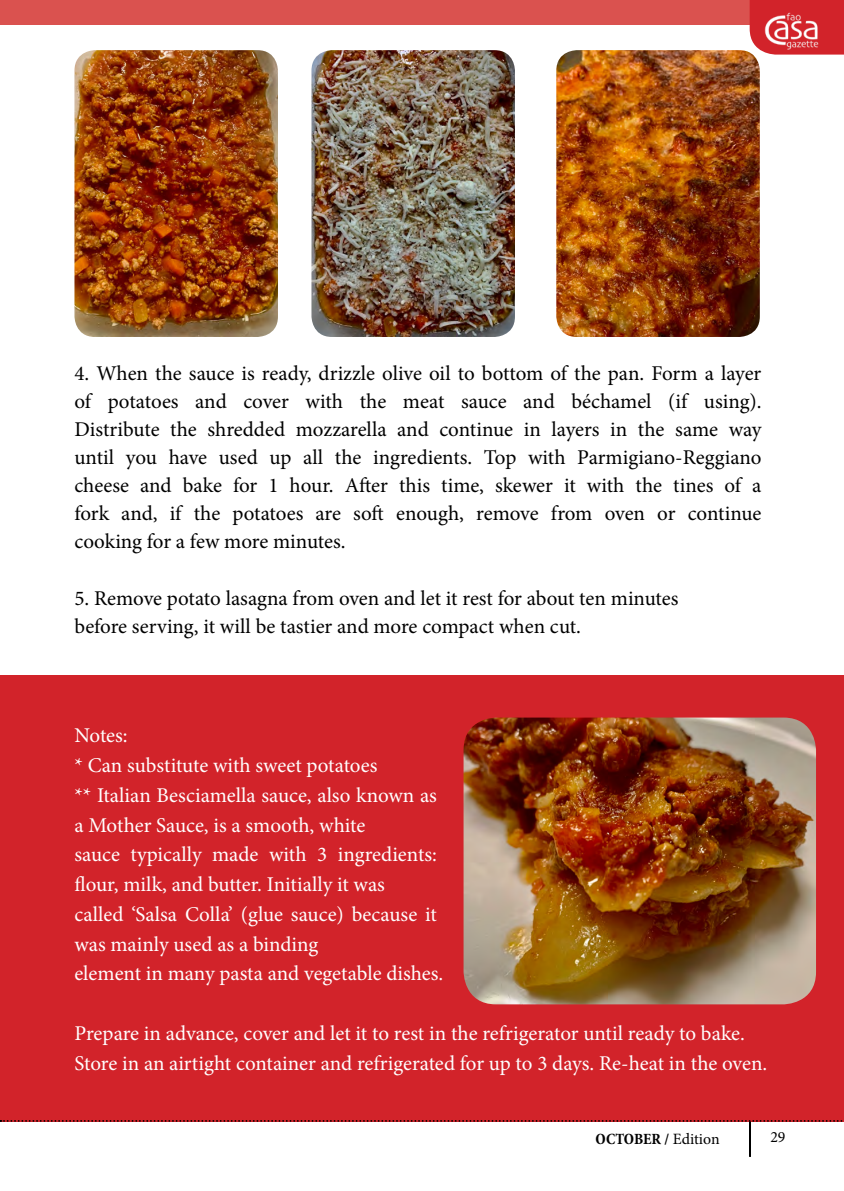
<style>
.page{position:relative;width:844px;height:1191px;background:#fff}
.page>*{position:absolute;margin:0;border:0;box-sizing:border-box;transform-origin:0 0}
.t1{font:21px/28px "Minion Pro";letter-spacing:-.005em;color:#000;text-align:justify}
.t2{font:21px/29.8px "Minion Pro";color:#fff}
.t3{font:700 condensed 15.75px "Minion Pro";color:#000}
.t4{font:15.75px "Minion Pro";color:#000}
.s1{font-weight:400;font-stretch:normal}
</style>
<div class="page">
<div style="left:0;top:675px;width:843px;height:446px;background:#d2232a"></div>
<img style="left:463px;top:717px;width:352px;height:287px">
<hr style="left:749px;top:1121px;width:1px;height:35px;background:#000">
<div style="left:0;top:0;width:761px;height:25px;background:#da524f"></div>
<svg style="left:749px;top:0;width:94px;height:55px;background:#d43036"></svg>
<img style="left:759px;top:8px;width:64px;height:42px">
<svg style="left:0;top:1120px;width:844px;height:1px"></svg>
<img style="left:74px;top:50px;width:204px;height:287px">
<img style="left:311px;top:50px;width:204px;height:287px">
<img style="left:556px;top:50px;width:203px;height:287px">
<p class="t1" style="left:74px;top:360px;width:688px">4. When the sauce is ready, drizzle olive oil to bottom of the pan. Form a layer of potatoes and cover with the meat sauce and béchamel (if using).<br>Distribute the shredded mozzarella and continue in layers in the same way until you have used up all the ingredients. Top with Parmigiano-Reggiano cheese and bake for 1 hour. After this time, skewer it with the tines of a fork and, if the potatoes are soft enough, remove from oven or continue cooking for a few more minutes.</p>
<p class="t1" style="left:74px;top:584px;width:605px">5. Remove potato lasagna from oven and let it rest for about ten minutes before serving, it will be tastier and more compact when cut.</p>
<p class="t2" style="left:74px;top:721px;width:370px">Notes:<br>* Can substitute with sweet potatoes<br>** Italian Besciamella sauce, also known as a Mother Sauce, is a smooth, white<br>sauce typically made with 3 ingredients: flour, milk, and butter. Initially it was<br>called ‘Salsa Colla’ (glue sauce) because it was mainly used as a binding<br>element in many pasta and vegetable dishes.</p>
<p class="t2" style="left:74px;top:1018px;width:694px">Prepare in advance, cover and let it to rest in the refrigerator until ready to bake.<br>Store in an airtight container and refrigerated for up to 3 days. Re-heat in the oven.</p>
<p class="t3" style="left:595px;top:1128px;width:126px">OCTOBER / <span class="s1">Edition</span></p>
<p class="t4" style="left:770px;top:1126px;width:17px">29</p>
</div>
